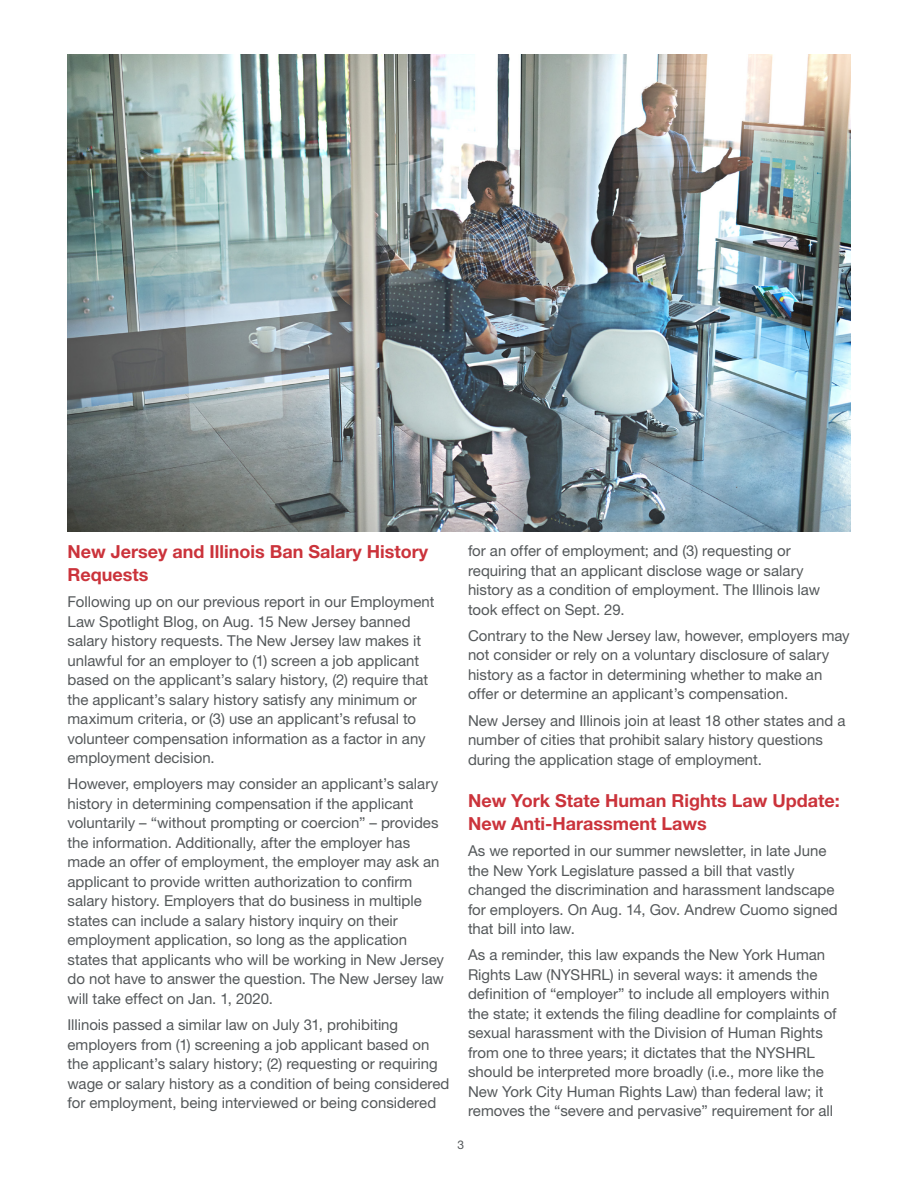
<style>
.page{position:relative;width:918px;height:1188px;background:#fff}
.page>*{position:absolute;margin:0;border:0;box-sizing:border-box;transform-origin:0 0}
.hd_2{font:700 18px/22.5px "Helvetica Neue LT Std";color:#cb333b}
.body_copy{font:15px/19.5px "Helvetica Neue LT Std";color:#54585a}
.t1{font:12px "Helvetica Neue LT Std";color:#54585a}
</style>
<div class="page">
<img style="left:68px;top:54px;width:782px;height:478px">
<p class="hd_2" style="left:68px;top:540px;width:362px">New Jersey and Illinois Ban Salary History<br>Requests</p>
<p class="body_copy" style="left:68px;top:592px;width:369px">Following up on our previous report in our Employment Law Spotlight Blog, on Aug. 15 New Jersey banned salary history requests. The New Jersey law makes it unlawful for an employer to (1) screen a job applicant based on the applicant’s salary history, (2) require that the applicant’s salary history satisfy any minimum or maximum criteria, or (3) use an applicant’s refusal to volunteer compensation information as a factor in any employment decision.</p>
<p class="body_copy" style="left:68px;top:774px;width:378px">However, employers may consider an applicant’s salary history in determining compensation if the applicant voluntarily – “without prompting or coercion” – provides the information. Additionally, after the employer has made an offer of employment, the employer may ask an applicant to provide written authorization to confirm salary history. Employers that do business in multiple states can include a salary history inquiry on their employment application, so long as the application states that applicants who will be working in New Jersey do not have to answer the question. The New Jersey law will take effect on Jan. 1, 2020.</p>
<p class="body_copy" style="left:68px;top:1015px;width:384px">Illinois passed a similar law on July 31, prohibiting employers from (1) screening a job applicant based on the applicant’s salary history; (2) requesting or requiring wage or salary history as a condition of being considered for employment, being interviewed or being considered</p>
<p class="body_copy" style="left:468px;top:541px;width:354px">for an offer of employment; and (3) requesting or requiring that an applicant disclose wage or salary history as a condition of employment. The Illinois law took effect on Sept. 29.</p>
<p class="body_copy" style="left:468px;top:626px;width:383px">Contrary to the New Jersey law, however, employers may not consider or rely on a voluntary disclosure of salary history as a factor in determining whether to make an offer or determine an applicant’s compensation.</p>
<p class="body_copy" style="left:468px;top:710px;width:379px">New Jersey and Illinois join at least 18 other states and a number of cities that prohibit salary history questions during the application stage of employment.</p>
<p class="hd_2" style="left:468px;top:789px;width:373px">New York State Human Rights Law Update:<br>New Anti-Harassment Laws</p>
<p class="body_copy" style="left:468px;top:841px;width:371px">As we reported in our summer newsletter, in late June the New York Legislature passed a bill that vastly changed the discrimination and harassment landscape for employers. On Aug. 14, Gov. Andrew Cuomo signed that bill into law.</p>
<p class="body_copy" style="left:468px;top:945px;width:370px">As a reminder, this law expands the New York Human Rights Law (NYSHRL) in several ways: it amends the definition of “employer” to include all employers within the state; it extends the filing deadline for complaints of sexual harassment with the Division of Human Rights from one to three years; it dictates that the NYSHRL should be interpreted more broadly (i.e., more like the New York City Human Rights Law) than federal law; it removes the “severe and pervasive” requirement for all</p>
<p class="t1" style="left:457px;top:1138px;width:8px">3</p>
</div>
